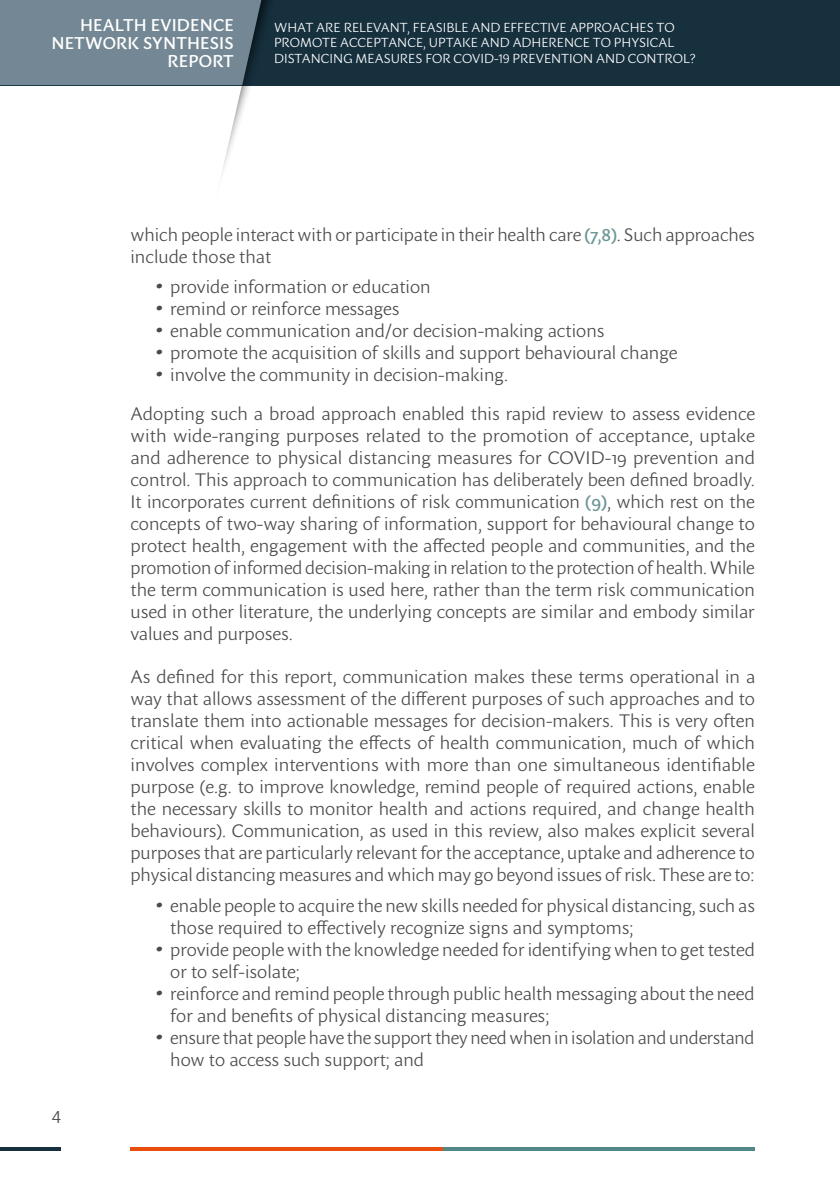
<style>
.page{position:relative;width:840px;height:1191px;background:#fff}
.page>*{position:absolute;margin:0;border:0;box-sizing:border-box;transform-origin:0 0}
.t1{font:300 18px/22px "Sharik Sans";color:#4a4a49}
.t2{font:500 17px/18px "Sharik Sans";letter-spacing:.01em;color:#fff;text-align:right}
.t3{font:300 13px/15.6px "Sharik Sans";color:#fff}
.s1{font-weight:500;color:#6f9796}
.s2{font-size:36px}
</style>
<div class="page">
<div style="left:0;top:0;width:838px;height:85px;background:#16303e"></div>
<hr style="left:442px;top:1147px;width:312px;height:4px;background:#518886">
<hr style="left:130px;top:1147px;width:312px;height:4px;background:#e94e0f">
<div style="left:213px;top:0;width:157px;height:227px;background:#000;opacity:.75"></div>
<svg style="left:0;top:0;width:365px;height:227px"></svg>
<hr style="left:0;top:1147px;width:61px;height:4px;background:#16303e">
<p class="t2" style="left:51px;top:16px;width:184px">HEALTH EVIDENCE<br>NETWORK SYNTHESIS<br>REPORT</p>
<p class="t3" style="left:274px;top:19px;width:422px">WHAT ARE RELEVANT, FEASIBLE AND EFFECTIVE APPROACHES TO<br>PROMOTE ACCEPTANCE, UPTAKE AND ADHERENCE TO PHYSICAL<br>DISTANCING MEASURES FOR COVID-19 PREVENTION AND CONTROL?</p>
<p class="t1" style="left:52px;top:1102px;width:11px">4</p>
<p class="t1" style="left:130px;top:223px;width:625px">which people interact with or participate in their health care <span class="s1">(7,8)</span>. Such approaches include those that</p>
<p class="t1" style="left:153px;top:275px;width:279px"><span class="s2">•</span> provide information or education</p>
<p class="t1" style="left:153px;top:297px;width:247px"><span class="s2">•</span> remind or reinforce messages</p>
<p class="t1" style="left:153px;top:319px;width:452px"><span class="s2">•</span> enable communication and/or decision-making actions</p>
<p class="t1" style="left:153px;top:341px;width:525px"><span class="s2">•</span> promote the acquisition of skills and support behavioural change</p>
<p class="t1" style="left:130px;top:355px;width:626px;line-height:39px;text-indent:23px"><span class="s2">•</span> involve the community in decision-making.<br>Adopting such a broad approach enabled this rapid review to assess evidence</p>
<p class="t1" style="left:130px;top:424px;width:625px;text-align:justify">with wide-ranging purposes related to the promotion of acceptance, uptake and adherence to physical distancing measures for COVID-19 prevention and control. This approach to communication has deliberately been defined broadly.<br>It incorporates current definitions of risk communication <span class="s1">(9)</span>, which rest on the concepts of two-way sharing of information, support for behavioural change to protect health, engagement with the affected people and communities, and the promotion of informed decision-making in relation to the protection of health. While the term communication is used here, rather than the term risk communication used in other literature, the underlying concepts are similar and embody similar values and purposes.</p>
<p class="t1" style="left:130px;top:665px;width:626px;text-align:justify">As defined for this report, communication makes these terms operational in a way that allows assessment of the different purposes of such approaches and to translate them into actionable messages for decision-makers. This is very often critical when evaluating the effects of health communication, much of which involves complex interventions with more than one simultaneous identifiable purpose (e.g. to improve knowledge, remind people of required actions, enable the necessary skills to monitor health and actions required, and change health behaviours). Communication, as used in this review, also makes explicit several purposes that are particularly relevant for the acceptance, uptake and adherence to physical distancing measures and which may go beyond issues of risk. These are to:</p>
<p class="t1" style="left:170px;top:894px;width:586px;text-indent:-17px"><span class="s2">•</span> enable people to acquire the new skills needed for physical distancing, such as those required to effectively recognize signs and symptoms;</p>
<p class="t1" style="left:170px;top:938px;width:585px;text-indent:-17px"><span class="s2">•</span> provide people with the knowledge needed for identifying when to get tested or to self-isolate;</p>
<p class="t1" style="left:170px;top:982px;width:585px;text-indent:-17px"><span class="s2">•</span> reinforce and remind people through public health messaging about the need for and benefits of physical distancing measures;</p>
<p class="t1" style="left:170px;top:1026px;width:585px;text-indent:-17px"><span class="s2">•</span> ensure that people have the support they need when in isolation and understand how to access such support; and</p>
</div>
